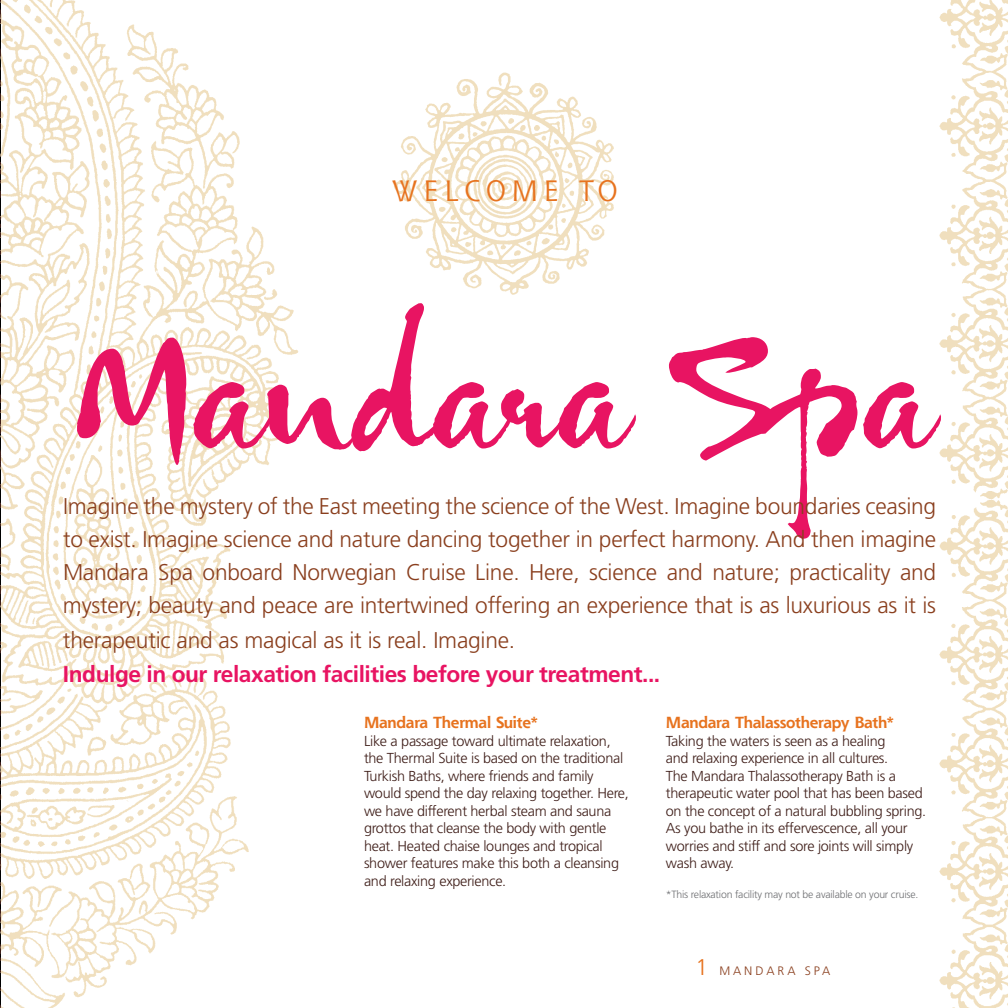
<style>
.page{position:relative;width:1008px;height:1008px;background:#fff}
.page>*{position:absolute;margin:0;border:0;box-sizing:border-box;transform-origin:0 0}
.t1{font:201.25px "Gizmo";letter-spacing:.005em;color:#e81462}
.t2{font:28.88px "Shannon";letter-spacing:.2em;color:#e7731f}
.t3{font:300 22.75px/33.8px "Frutiger";letter-spacing:-.01em;color:#8a3f1e;text-align:justify}
.t4{font:700 22.75px "Frutiger";letter-spacing:-.02em;color:#e81462}
.t5{font:700 15.75px "Shannon";letter-spacing:-.02em;color:#e7731f}
.t6{font:300 14.35px/17.5px "Frutiger";letter-spacing:-.02em;color:#3f1e19}
.t7{font:300 12.25px "Frutiger";color:#8a3f1e}
.t8{font:300 10.5px "Frutiger";letter-spacing:-.02em;color:#6d6e71}
.s1{font-size:22.75px;color:#e7731f}
</style>
<div class="page">
<img style="left:0;top:0;width:299px;height:1008px">
<img style="left:394px;top:72px;width:220px;height:223px">
<img style="left:939px;top:0;width:69px;height:494px">
<img style="left:939px;top:494px;width:69px;height:514px">
<h2 class="t2" style="left:392px;top:172px;width:228px">WELCOME TO</h2>
<h1 class="t1" style="left:71px;top:281px;width:859px">Mandara Spa</h1>
<p class="t3" style="left:63px;top:489px;width:875px">Imagine the mystery of the East meeting the science of the West. Imagine boundaries ceasing to exist. Imagine science and nature dancing together in perfect harmony. And then imagine Mandara Spa onboard Norwegian Cruise Line. Here, science and nature; practicality and mystery; beauty and peace are intertwined offering an experience that is as luxurious as it is therapeutic and as magical as it is real. Imagine.</p>
<h3 class="t4" style="left:63px;top:660px;width:599px">Indulge in our relaxation facilities before your treatment...</h3>
<p class="t5" style="left:364px;top:713px;width:177px">Mandara Thermal Suite*</p>
<p class="t6" style="left:364px;top:732px;width:266px">Like a passage toward ultimate relaxation, the Thermal Suite is based on the traditional Turkish Baths, where friends and family would spend the day relaxing together. Here, we have different herbal steam and sauna grottos that cleanse the body with gentle heat. Heated chaise lounges and tropical shower features make this both a cleansing and relaxing experience.</p>
<p class="t5" style="left:666px;top:713px;width:231px">Mandara Thalassotherapy Bath*</p>
<p class="t6" style="left:666px;top:732px;width:262px">Taking the waters is seen as a healing<br>and relaxing experience in all cultures.<br>The Mandara Thalassotherapy Bath is a therapeutic water pool that has been based on the concept of a natural bubbling spring.<br>As you bathe in its effervescence, all your worries and stiff and sore joints will simply wash away.</p>
<p class="t8" style="left:666px;top:889px;width:254px">*This relaxation facility may not be available on your cruise.</p>
<p class="t7" style="left:695px;top:964px;width:136px"><span class="s1">1</span> Mandara Spa</p>
</div>
